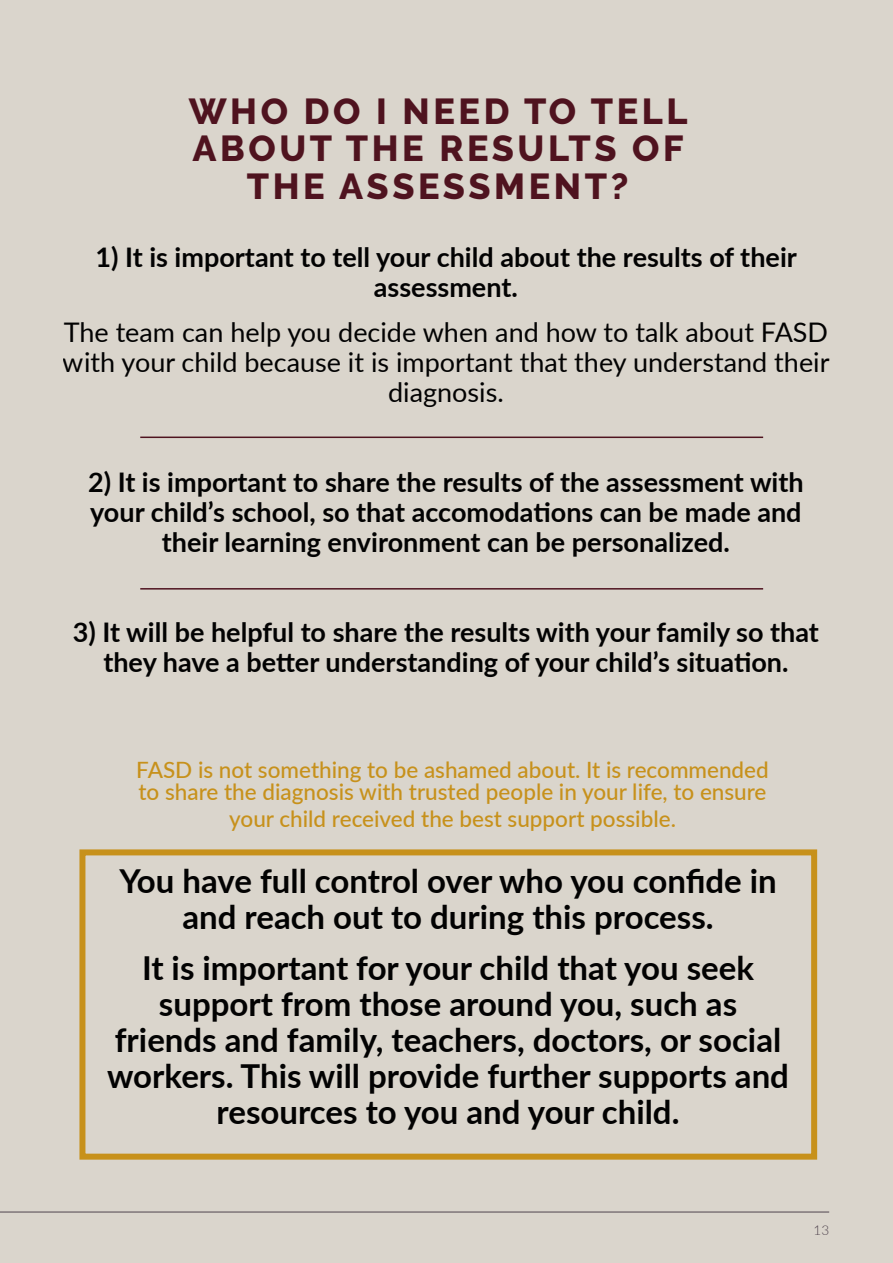
<style>
.page{position:relative;width:893px;height:1263px;background:#dad5cc}
.page>*{position:absolute;margin:0;border:0;box-sizing:border-box;transform-origin:0 0}
.t1{font:800 36px/37.5px "Raleway";letter-spacing:.1em;color:#4f131f;text-align:center}
.t2{font:700 33px/36px "Lato";color:#000;text-align:center}
.t3{font:700 27px/30px "Lato";color:#000;text-align:center}
.t4{font:27px/30px "Lato";color:#000;text-align:center}
.t5{font:500 22.5px/22.5px "Lato";color:#c7911b}
.t6{font:300 13.5px "Lato";color:#50444e}
</style>
<div class="page">
<div style="left:79px;top:849px;width:738px;height:311px;border:6px solid #c7911b"></div>
<hr style="left:140px;top:437px;width:623px;height:1px;background:#4f131f">
<hr style="left:140px;top:588px;width:623px;height:2px;background:#4f131f">
<hr style="left:0;top:1212px;width:829px;height:1px;background:#50444e">
<h1 class="t1" style="left:189px;top:93px;width:500px">WHO DO I NEED TO TELL<br>ABOUT THE RESULTS OF<br>THE ASSESSMENT?</h1>
<p class="t3" style="left:95px;top:241px;width:703px">1) It is important to tell your child about the results of their assessment.</p>
<p class="t4" style="left:63px;top:316px;width:768px">The team can help you decide when and how to talk about FASD with your child because it is important that they understand their diagnosis.</p>
<p class="t3" style="left:88px;top:466px;width:717px">2) It is important to share the results of the assessment with your child’s school, so that accomodations can be made and their learning environment can be personalized.</p>
<p class="t3" style="left:73px;top:616px;width:747px">3) It will be helpful to share the results with your family so that they have a better understanding of your child’s situation.</p>
<p class="t5" style="left:136px;top:757px;width:634px">FASD is not something to be ashamed about. It is recommended to share the diagnosis with trusted people in your life, to ensure</p>
<p class="t5" style="left:229px;top:807px;width:448px">your child received the best support possible.</p>
<p class="t2" style="left:119px;top:862px;width:659px">You have full control over who you confide in and reach out to during this process.</p>
<p class="t2" style="left:107px;top:949px;width:683px">It is important for your child that you seek support from those around you, such as friends and family, teachers, doctors, or social workers. This will provide further supports and resources to you and your child.</p>
<p class="t6" style="left:813px;top:1220px;width:17px">13</p>
</div>
